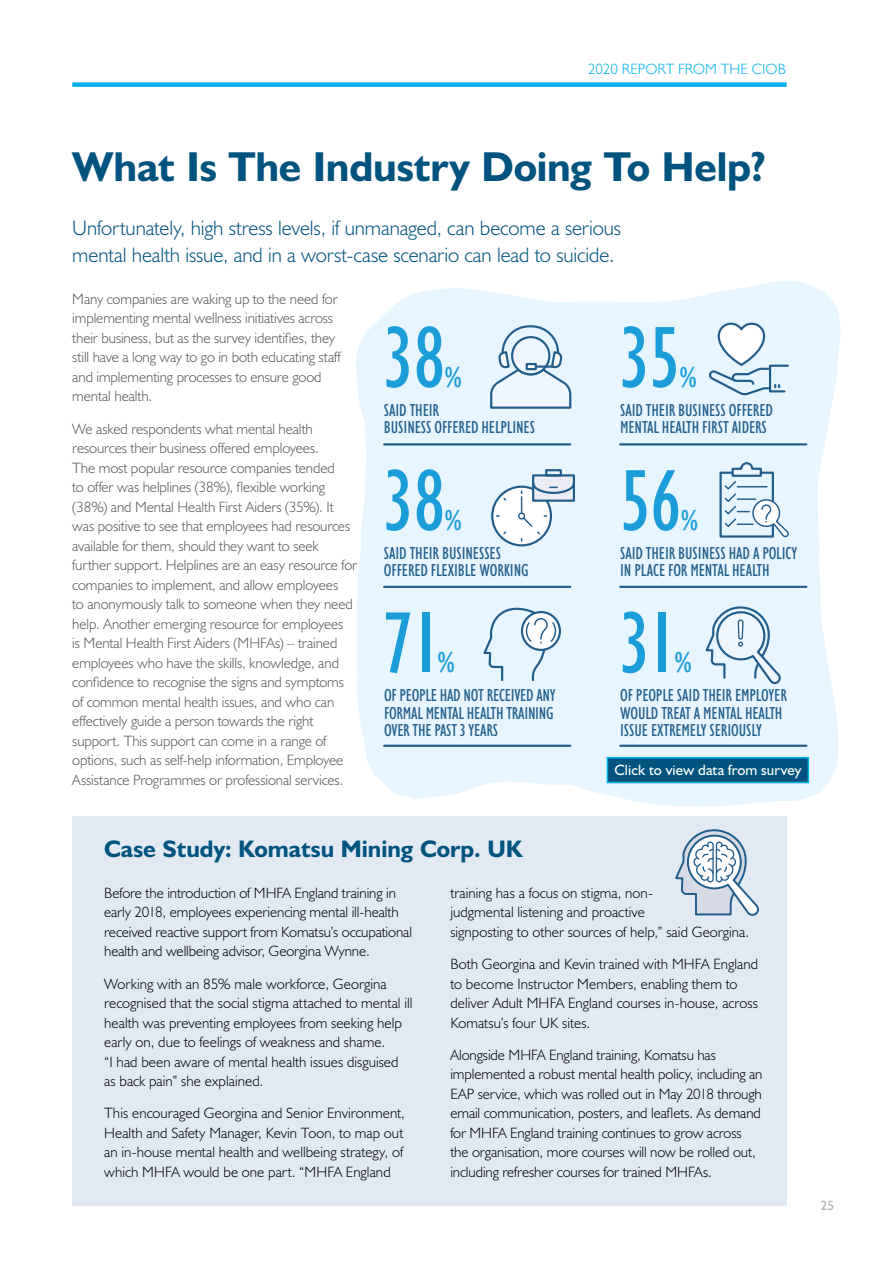
<style>
.page{position:relative;width:893px;height:1263px;background:#fff}
.page>*{position:absolute;margin:0;border:0;box-sizing:border-box;transform-origin:0 0}
.t1{font:condensed 87.3px "Humanist 521 BT";letter-spacing:-.01em;color:#1b9dd9}
.t2{font:700 42px "Humanist 521 BT";letter-spacing:-.005em;color:#00537e}
.t3{font:condensed 29.1px "Humanist 521 BT";color:#1b9dd9}
.t4{font:700 24px "Humanist 521 BT";color:#00537e}
.t5{font:300 21px/27px "Humanist 521 BT";letter-spacing:-.005em;color:#00537e}
.t6{font:condensed 17.4px/17.4px "Humanist 521 BT";letter-spacing:-.01em;color:#225d8b}
.t7{font:300 15px/19.5px "Humanist 521 BT";color:#000}
.t8{font:300 15px/19.5px "Humanist 521 BT";letter-spacing:-.005em;color:#575756}
.t9{font:15px "Humanist 521 BT";letter-spacing:.005em;color:#fff}
.t10{font:300 15px "Humanist 521 BT";letter-spacing:.005em;color:#00b1eb}
.t11{font:13.5px "Humanist 521 BT";color:#b3b2b2}
</style>
<div class="page">
<div style="left:72px;top:82px;width:715px;height:5px;background:#00b1eb"></div>
<div style="left:72px;top:816px;width:715px;height:389px;background:#e1eaf3"></div>
<svg style="left:356px;top:281px;width:485px;height:526px;background:#e8f5fd"></svg>
<hr style="left:620px;top:443px;width:186px;height:2px;background:#225d8b">
<hr style="left:384px;top:443px;width:186px;height:2px;background:#225d8b">
<hr style="left:384px;top:586px;width:186px;height:2px;background:#225d8b">
<hr style="left:620px;top:745px;width:186px;height:2px;background:#225d8b">
<hr style="left:384px;top:745px;width:186px;height:2px;background:#225d8b">
<hr style="left:620px;top:586px;width:186px;height:2px;background:#225d8b">
<svg style="left:703px;top:548px;width:80px;height:163px;background:#d6e7f3"></svg>
<svg style="left:489px;top:324px;width:83px;height:86px"></svg>
<hr style="left:536px;top:365px;width:16px;height:3px;background:#225d8b">
<div style="left:527px;top:364px;width:9px;height:5px;background:#fff"></div>
<div style="left:526px;top:363px;width:11px;height:7px;border:2px solid #225d8b"></div>
<svg style="left:709px;top:322px;width:81px;height:75px"></svg>
<svg style="left:718px;top:461px;width:72px;height:78px;background:#c6dbea"></svg>
<svg style="left:522px;top:612px;width:38px;height:38px"></svg>
<div style="left:521px;top:611px;width:40px;height:40px;border:2px solid #225d8b;border-radius:50%"></div>
<svg style="left:481px;top:606px;width:76px;height:76px;background:#d3e4f0"></svg>
<div style="left:533px;top:475px;width:41px;height:26px;background:#ebecf4"></div>
<div style="left:532px;top:474px;width:43px;height:28px;border:2px solid #225d8b"></div>
<div style="left:545px;top:469px;width:17px;height:7px;border:2px solid #225d8b"></div>
<svg style="left:490px;top:481px;width:86px;height:66px"></svg>
<svg style="left:675px;top:829px;width:84px;height:87px"></svg>
<div style="left:607px;top:757px;width:202px;height:26px;background:#00537e;border:2px solid #00b1eb"></div>
<p class="t10" style="left:588px;top:60px;width:199px">2020 REPORT FROM THE CIOB</p>
<h2 class="t2" style="left:72px;top:140px;width:696px">What Is The Industry Doing To Help?</h2>
<h3 class="t5" style="left:72px;top:214px;width:550px">Unfortunately, high stress levels, if unmanaged, can become a serious mental health issue, and in a worst-case scenario can lead to suicide.</h3>
<p class="t8" style="left:72px;top:289px;width:270px">Many companies are waking up to the need for implementing mental wellness initiatives across their business, but as the survey identifies, they still have a long way to go in both educating staff and implementing processes to ensure good mental health.</p>
<p class="t8" style="left:72px;top:418px;width:286px">We asked respondents what mental health resources their business offered employees.<br>The most popular resource companies tended<br>to offer was helplines (38%), flexible working (38%) and Mental Health First Aiders (35%). It was positive to see that employees had resources available for them, should they want to seek further support. Helplines are an easy resource for companies to implement, and allow employees<br>to anonymously talk to someone when they need help. Another emerging resource for employees<br>is Mental Health First Aiders (MHFAs) – trained employees who have the skills, knowledge, and confidence to recognise the signs and symptoms of common mental health issues, and who can effectively guide a person towards the right support. This support can come in a range of options, such as self-help information, Employee Assistance Programmes or professional services.</p>
<h1 class="t1" style="left:384px;top:307px;width:63px">38</h1>
<h3 class="t3" style="left:445px;top:360px;width:19px">%</h3>
<p class="t6" style="left:384px;top:401px;width:153px">SAID THEIR<br>BUSINESS OFFERED HELPLINES</p>
<h1 class="t1" style="left:384px;top:450px;width:63px">38</h1>
<h3 class="t3" style="left:445px;top:503px;width:19px">%</h3>
<p class="t6" style="left:384px;top:544px;width:146px">SAID THEIR BUSINESSES<br>OFFERED FLEXIBLE WORKING</p>
<h1 class="t1" style="left:384px;top:592px;width:56px">71</h1>
<h3 class="t3" style="left:438px;top:645px;width:19px">%</h3>
<p class="t6" style="left:384px;top:686px;width:173px;text-align:justify">OF PEOPLE HAD NOT RECEIVED ANY FORMAL MENTAL HEALTH TRAINING OVER THE PAST 3 YEARS</p>
<h1 class="t1" style="left:620px;top:307px;width:62px">35</h1>
<h3 class="t3" style="left:680px;top:360px;width:19px">%</h3>
<p class="t6" style="left:620px;top:401px;width:154px">SAID THEIR BUSINESS OFFERED<br>MENTAL HEALTH FIRST AIDERS</p>
<h1 class="t1" style="left:620px;top:450px;width:63px">56</h1>
<h3 class="t3" style="left:681px;top:503px;width:19px">%</h3>
<p class="t6" style="left:620px;top:544px;width:178px">SAID THEIR BUSINESS HAD A POLICY<br>IN PLACE FOR MENTAL HEALTH</p>
<h1 class="t1" style="left:620px;top:592px;width:57px">31</h1>
<h3 class="t3" style="left:674px;top:645px;width:19px">%</h3>
<p class="t6" style="left:620px;top:686px;width:168px">OF PEOPLE SAID THEIR EMPLOYER<br>WOULD TREAT A MENTAL HEALTH<br>ISSUE EXTREMELY SERIOUSLY</p>
<p class="t9" style="left:614px;top:760px;width:188px">Click to view data from survey</p>
<h3 class="t4" style="left:104px;top:834px;width:420px">Case Study: Komatsu Mining Corp. UK</h3>
<p class="t7" style="left:104px;top:882px;width:309px">Before the introduction of MHFA England training in early 2018, employees experiencing mental ill-health received reactive support from Komatsu’s occupational health and wellbeing advisor, Georgina Wynne.</p>
<p class="t7" style="left:104px;top:973px;width:310px">Working with an 85% male workforce, Georgina recognised that the social stigma attached to mental ill health was preventing employees from seeking help early on, due to feelings of weakness and shame.<br>“I had been aware of mental health issues disguised as back pain” she explained.</p>
<p class="t7" style="left:104px;top:1103px;width:302px">This encouraged Georgina and Senior Environment, Health and Safety Manager, Kevin Toon, to map out an in-house mental health and wellbeing strategy, of which MHFA would be one part. “MHFA England</p>
<p class="t7" style="left:450px;top:882px;width:300px">training has a focus on stigma, non-<br>judgmental listening and proactive<br>signposting to other sources of help,” said Georgina.</p>
<p class="t7" style="left:450px;top:954px;width:309px">Both Georgina and Kevin trained with MHFA England to become Instructor Members, enabling them to deliver Adult MHFA England courses in-house, across Komatsu’s four UK sites.</p>
<p class="t7" style="left:450px;top:1044px;width:314px">Alongside MHFA England training, Komatsu has implemented a robust mental health policy, including an EAP service, which was rolled out in May 2018 through email communication, posters, and leaflets. As demand for MHFA England training continues to grow across the organisation, more courses will now be rolled out, including refresher courses for trained MHFAs.</p>
<p class="t11" style="left:821px;top:1196px;width:15px">25</p>
</div>
